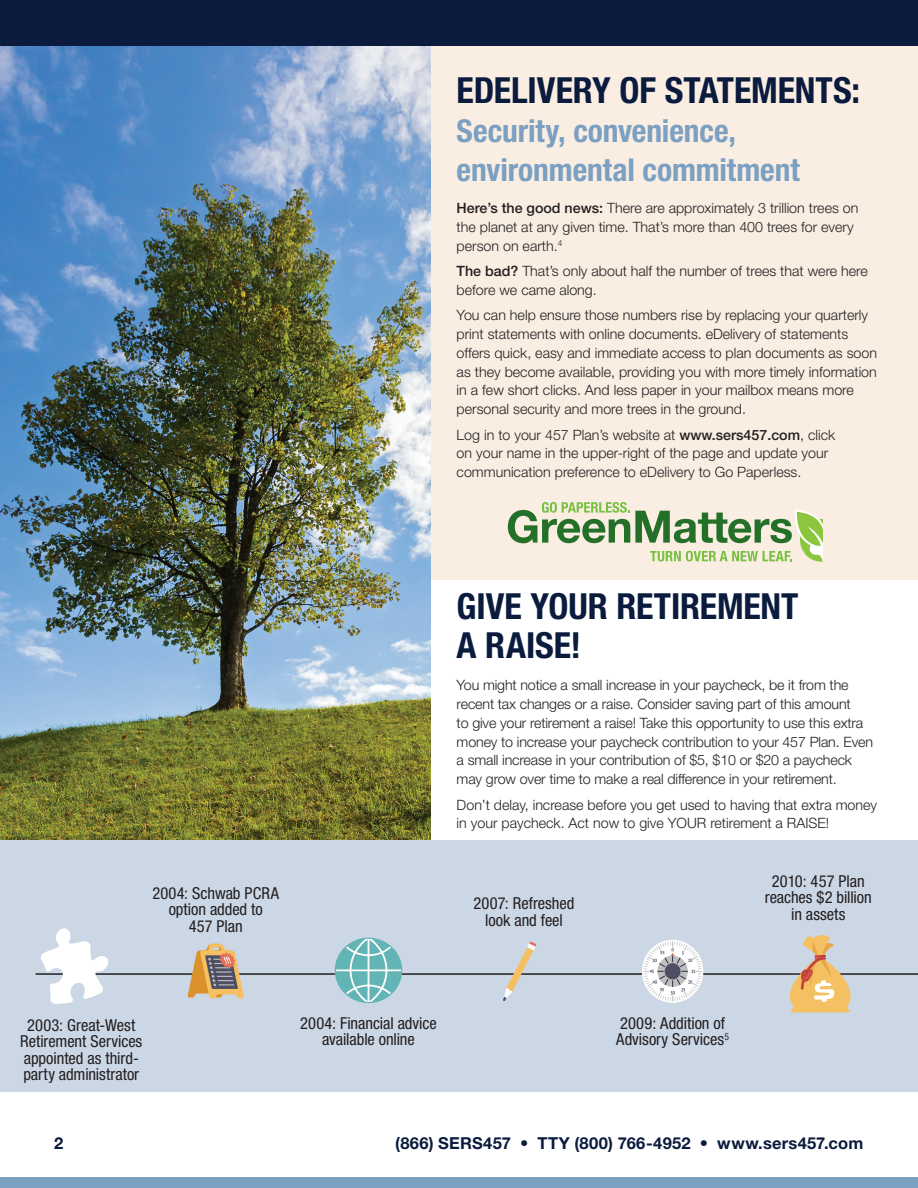
<style>
.page{position:relative;width:918px;height:1188px;background:#fff}
.page>*{position:absolute;margin:0;border:0;box-sizing:border-box;transform-origin:0 0}
.Flyer_Title{font:700 condensed 36px/39px "Helvetica Neue LT Std";letter-spacing:-.005em;color:#0a1b3e}
.Flyer_Title-2{font:700 condensed 31.5px/39px "Helvetica Neue LT Std";letter-spacing:-.005em;color:#7ba0c2}
.Time_Line_text{font:condensed 16.5px/16.5px "Helvetica Neue LT Std";color:#231f20;text-align:center}
.Subhead_-_Orange{font:700 16.5px "Helvetica Neue LT Std";letter-spacing:.02em;color:#0a1b3e}
.Body_Copy{font:300 14.25px/18.8px "Helvetica Neue LT Std";color:#231f20}
.s1{font-weight:500}
</style>
<div class="page">
<div style="left:390px;top:34px;width:528px;height:546px;background:#faeee3"></div>
<img style="left:0;top:46px;width:430px;height:794px">
<div style="left:0;top:840px;width:918px;height:252px;background:#ccd7e6"></div>
<hr style="left:36px;top:973px;width:882px;height:2px;background:#231f20">
<svg style="left:788px;top:935px;width:65px;height:77px"></svg>
<svg style="left:336px;top:939px;width:65px;height:63px"></svg>
<svg style="left:643px;top:941px;width:59px;height:60px"></svg>
<div style="left:665px;top:963px;width:16px;height:16px;background:#4f4f64;border-radius:50%"></div>
<svg style="left:187px;top:944px;width:57px;height:54px"></svg>
<svg style="left:503px;top:941px;width:33px;height:60px"></svg>
<svg style="left:508px;top:502px;width:314px;height:60px"></svg>
<svg style="left:41px;top:928px;width:68px;height:76px"></svg>
<div style="left:0;top:0;width:918px;height:46px;background:#0a1b3e"></div>
<div style="left:0;top:1177px;width:918px;height:11px;background:#7ba0c2"></div>
<p class="Flyer_Title" style="left:457px;top:70px;width:405px">EDELIVERY OF STATEMENTS:</p>
<p class="Flyer_Title-2" style="left:457px;top:111px;width:345px">Security, convenience, environmental commitment</p>
<p class="Body_Copy" style="left:457px;top:198px;width:403px"><span class="s1">Here’s the good news:</span> There are approximately 3 trillion trees on the planet at any given time. That’s more than 400 trees for every person on earth.<sup>4</sup></p>
<p class="Body_Copy" style="left:457px;top:261px;width:413px"><span class="s1">The bad?</span> That’s only about half the number of trees that were here before we came along.</p>
<p class="Body_Copy" style="left:457px;top:306px;width:422px">You can help ensure those numbers rise by replacing your quarterly print statements with online documents. eDelivery of statements offers quick, easy and immediate access to plan documents as soon as they become available, providing you with more timely information in a few short clicks. And less paper in your mailbox means more personal security and more trees in the ground.</p>
<p class="Body_Copy" style="left:457px;top:425px;width:380px">Log in to your 457 Plan’s website at <span class="s1">www.sers457.com</span>, click on your name in the upper-right of the page and update your communication preference to eDelivery to Go Paperless.</p>
<p class="Flyer_Title" style="left:457px;top:586px;width:343px">GIVE YOUR RETIREMENT<br>A RAISE!</p>
<p class="Body_Copy" style="left:457px;top:676px;width:418px">You might notice a small increase in your paycheck, be it from the recent tax changes or a raise. Consider saving part of this amount<br>to give your retirement a raise! Take this opportunity to use this extra money to increase your paycheck contribution to your 457 Plan. Even a small increase in your contribution of $5, $10 or $20 a paycheck may grow over time to make a real difference in your retirement.</p>
<p class="Body_Copy" style="left:457px;top:795px;width:422px">Don’t delay, increase before you get used to having that extra money in your paycheck. Act now to give YOUR retirement a RAISE!</p>
<p class="Time_Line_text" style="left:152px;top:885px;width:128px">2004: Schwab PCRA option added to<br>457 Plan</p>
<p class="Time_Line_text" style="left:474px;top:895px;width:102px">2007: Refreshed look and feel</p>
<p class="Time_Line_text" style="left:20px;top:1017px;width:124px">2003: Great-West<br>Retirement Services appointed as third&shy;party administrator</p>
<p class="Time_Line_text" style="left:300px;top:1015px;width:138px">2004: Financial advice available online</p>
<p class="Time_Line_text" style="left:616px;top:1015px;width:114px;text-align:left">2009: Addition of<br>Advisory Services<sup>5</sup></p>
<p class="Time_Line_text" style="left:765px;top:872px;width:108px">2010: 457 Plan reaches $2 billion in assets</p>
<p class="Subhead_-_Orange" style="left:54px;top:1133px;width:11px">2</p>
<p class="Subhead_-_Orange" style="left:395px;top:1133px;width:470px">(866) SERS457 • TTY (800) 766-4952 • www.sers457.com</p>
</div>
